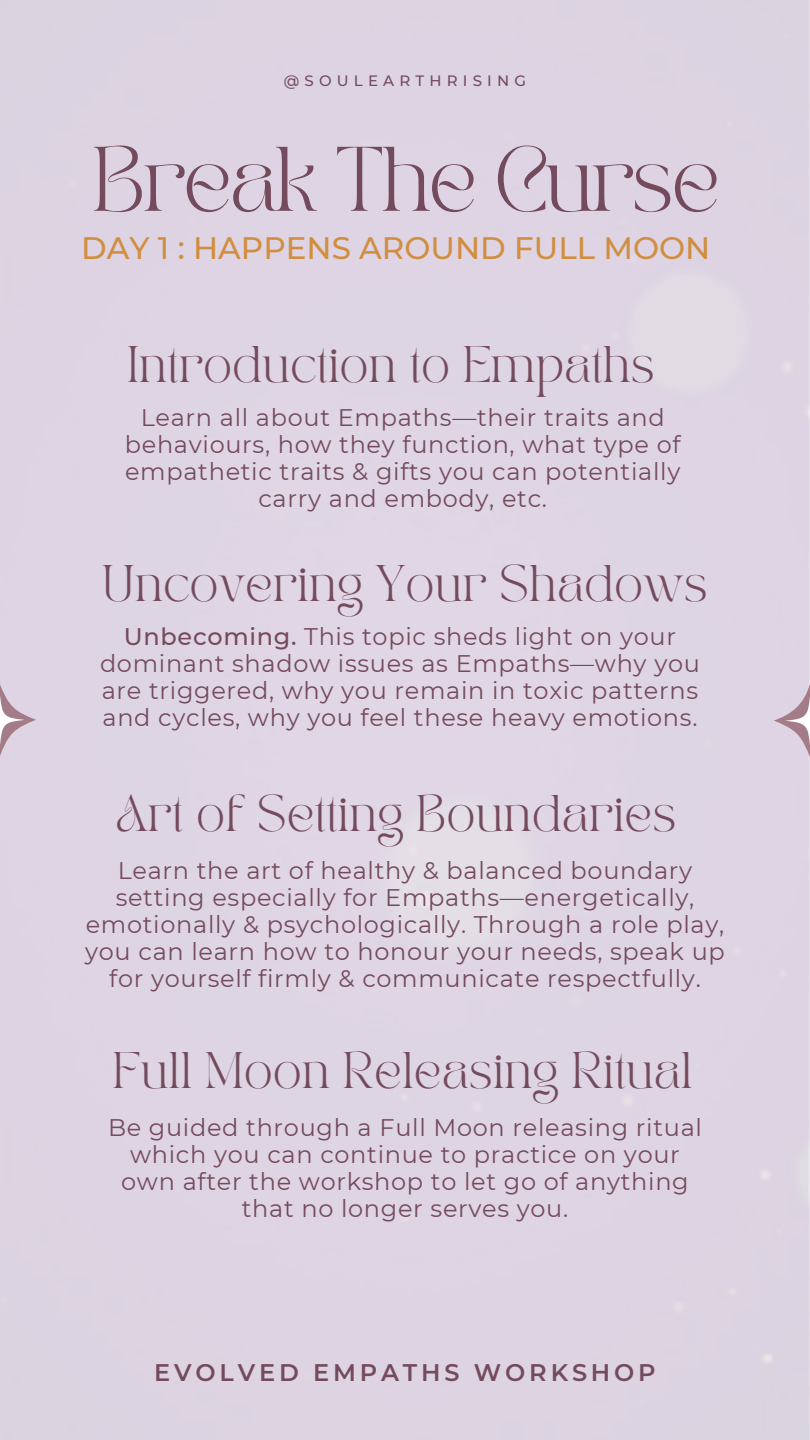
<style>
.page{position:relative;width:810px;height:1440px;background:#fff}
.page>*{position:absolute;margin:0;border:0;box-sizing:border-box;transform-origin:0 0}
.t1{font:64px "TAN PEARL Regular";letter-spacing:-.045em;color:#744b5d}
.t2{font:36px "TAN PEARL Regular";color:#744b5d}
.t3{font:500 31px "Montserrat";color:#d18e3f}
.t4{font:24px/27px "Montserrat";letter-spacing:.03em;color:#744b5d;text-align:center}
.t5{font:600 24px "Montserrat";letter-spacing:.16em;color:#744b5d}
.t6{font:500 15px "Montserrat";letter-spacing:.345em;color:#744b5d}
.s1{font-weight:500}
</style>
<div class="page">
<svg style="left:0;top:684px;width:36px;height:72px;background:#d1c1cd"></svg>
<svg style="left:774px;top:685px;width:36px;height:72px;background:#d1c0cd"></svg>
<p class="t6" style="left:284px;top:71px;width:244px">@SOULEARTHRISING</p>
<h1 class="t1" style="left:92px;top:146px;width:630px">Break The Curse</h1>
<p class="t3" style="left:81px;top:229px;width:631px">DAY 1 : HAPPENS AROUND FULL MOON</p>
<h2 class="t2" style="left:127px;top:345px;width:529px">Introduction to Empaths</h2>
<p class="t4" style="left:125px;top:404px;width:557px">Learn all about Empaths—their traits and behaviours, how they function, what type of empathetic traits &amp; gifts you can potentially carry and embody, etc.</p>
<h2 class="t2" style="left:102px;top:565px;width:607px">Uncovering Your Shadows</h2>
<p class="t4" style="left:100px;top:623px;width:601px"><span class="s1">Unbecoming.</span> This topic sheds light on your dominant shadow issues as Empaths—why you are triggered, why you remain in toxic patterns and cycles, why you feel these heavy emotions.</p>
<h2 class="t2" style="left:116px;top:795px;width:562px">Art of Setting Boundaries</h2>
<p class="t4" style="left:85px;top:857px;width:641px">Learn the art of healthy &amp; balanced boundary setting especially for Empaths—energetically, emotionally &amp; psychologically. Through a role play, you can learn how to honour your needs, speak up for yourself firmly &amp; communicate respectfully.</p>
<h2 class="t2" style="left:113px;top:1052px;width:581px">Full Moon Releasing Ritual</h2>
<p class="t4" style="left:108px;top:1114px;width:595px">Be guided through a Full Moon releasing ritual which you can continue to practice on your own after the workshop to let go of anything that no longer serves you.</p>
<p class="t5" style="left:154px;top:1358px;width:503px">EVOLVED EMPATHS WORKSHOP</p>
</div>
